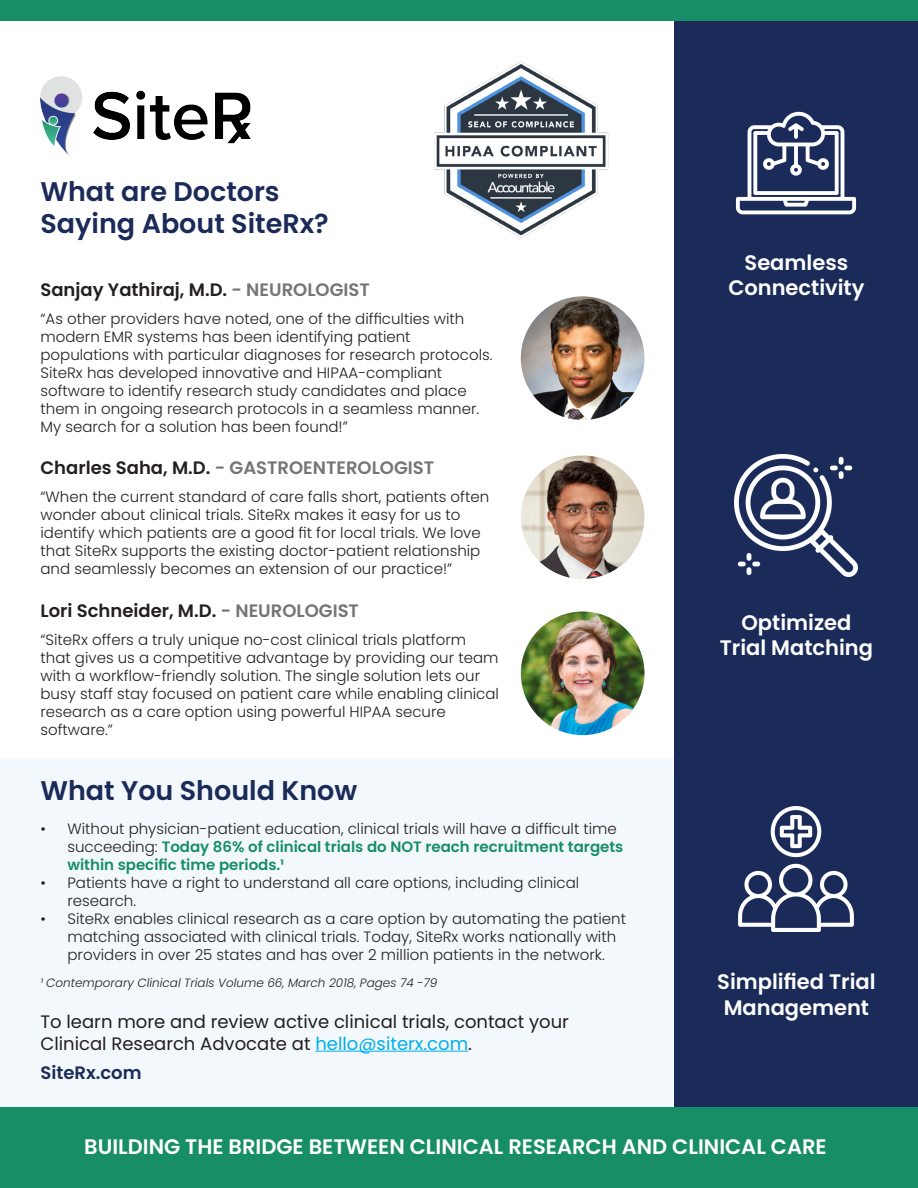
<style>
.page{position:relative;width:918px;height:1188px;background:#fff}
.page>*{position:absolute;margin:0;border:0;box-sizing:border-box;transform-origin:0 0}
.t1{font:600 27px/32.4px "Poppins";color:#1b2b59}
.t2{font:600 21px/25.2px "Poppins";color:#fff;text-align:center}
.t3{font:18px/21.6px "Poppins";color:#231f20}
.t4{font:600 18px "Poppins";color:#231f20}
.t5{font:600 18px "Poppins";color:#767575}
.t6{font:600 18px "Poppins";color:#1b2b59}
.t7{font:300 15px/18px "Poppins";color:#231f20}
.t8{font:italic 300 12px "Poppins";color:#231f20}
.s1{color:#767575}
.s2{color:#231f20}
.s3{font-weight:600;color:#178e65}
.s4{color:#00aeef}
</style>
<div class="page">
<div style="left:0;top:758px;width:918px;height:430px;background:#f3f8fc"></div>
<div style="left:0;top:1107px;width:918px;height:81px;background:#178e65"></div>
<div style="left:675px;top:2px;width:243px;height:1105px;background:#1b2b59"></div>
<div style="left:0;top:0;width:918px;height:20px;background:#178e65"></div>
<img style="left:521px;top:296px;width:123px;height:124px;border-radius:62px">
<img style="left:521px;top:455px;width:123px;height:124px;border-radius:62px">
<img style="left:521px;top:611px;width:123px;height:124px;border-radius:62px">
<img style="left:40px;top:76px;width:211px;height:80px">
<img style="left:434px;top:61px;width:175px;height:177px">
<hr style="left:315px;top:1051px;width:153px;height:1px;background:#00aeef">
<img style="left:738px;top:806px;width:116px;height:125px">
<img style="left:735px;top:454px;width:123px;height:123px">
<img style="left:735px;top:111px;width:122px;height:104px">
<p class="t1" style="left:40px;top:175px;width:290px">What are Doctors<br>Saying About SiteRx?</p>
<p class="t4" style="left:40px;top:280px;width:331px">Sanjay Yathiraj, M.D. <span class="s1">- NEUROLOGIST</span></p>
<p class="t7" style="left:40px;top:310px;width:425px">“As other providers have noted, one of the difficulties with modern EMR systems has been identifying patient</p>
<p class="t7" style="left:40px;top:346px;width:454px">populations with particular diagnoses for research protocols.<br>SiteRx has developed innovative and HIPAA-compliant software to identify research study candidates and place them in ongoing research protocols in a seamless manner.<br>My search for a solution has been found!”</p>
<p class="t5" style="left:40px;top:458px;width:395px"><span class="s2">Charles Saha, M.D.</span> - GASTROENTEROLOGIST</p>
<p class="t7" style="left:40px;top:488px;width:450px">“When the current standard of care falls short, patients often wonder about clinical trials. SiteRx makes it easy for us to identify which patients are a good fit for local trials. We love that SiteRx supports the existing doctor-patient relationship and seamlessly becomes an extension of our practice!”</p>
<p class="t4" style="left:40px;top:601px;width:320px">Lori Schneider, M.D. <span class="s1">- NEUROLOGIST</span></p>
<p class="t7" style="left:40px;top:631px;width:460px">“SiteRx offers a truly unique no-cost clinical trials platform that gives us a competitive advantage by providing our team with a workflow-friendly solution. The single solution lets our busy staff stay focused on patient care while enabling clinical research as a care option using powerful HIPAA secure software.”</p>
<p class="t1" style="left:40px;top:774px;width:318px">What You Should Know</p>
<p class="t7" style="left:68px;top:820px;width:557px;text-indent:-27px">• Without physician-patient education, clinical trials will have a difficult time succeeding: <span class="s3">Today 86% of clinical trials do NOT reach recruitment targets within specific time periods.¹</span></p>
<p class="t7" style="left:68px;top:874px;width:513px;text-indent:-27px">• Patients have a right to understand all care options, including clinical research.</p>
<p class="t7" style="left:68px;top:910px;width:560px;text-indent:-27px">• SiteRx enables clinical research as a care option by automating the patient matching associated with clinical trials. Today, SiteRx works nationally with providers in over 25 states and has over 2 million patients in the network.</p>
<p class="t8" style="left:40px;top:976px;width:398px">¹ Contemporary Clinical Trials Volume 66, March 2018, Pages 74 -79</p>
<p class="t3" style="left:40px;top:1011px;width:530px">To learn more and review active clinical trials, contact your<br>Clinical Research Advocate at <span class="s4">hello@siterx.com</span>.</p>
<p class="t6" style="left:40px;top:1063px;width:103px">SiteRx.com</p>
<p class="t2" style="left:728px;top:250px;width:138px">Seamless<br>Connectivity</p>
<p class="t2" style="left:720px;top:610px;width:155px">Optimized<br>Trial Matching</p>
<p class="t2" style="left:717px;top:970px;width:160px">Simplified Trial<br>Management</p>
<p class="t2" style="left:84px;top:1134px;width:744px">BUILDING THE BRIDGE BETWEEN CLINICAL RESEARCH AND CLINICAL CARE</p>
</div>
